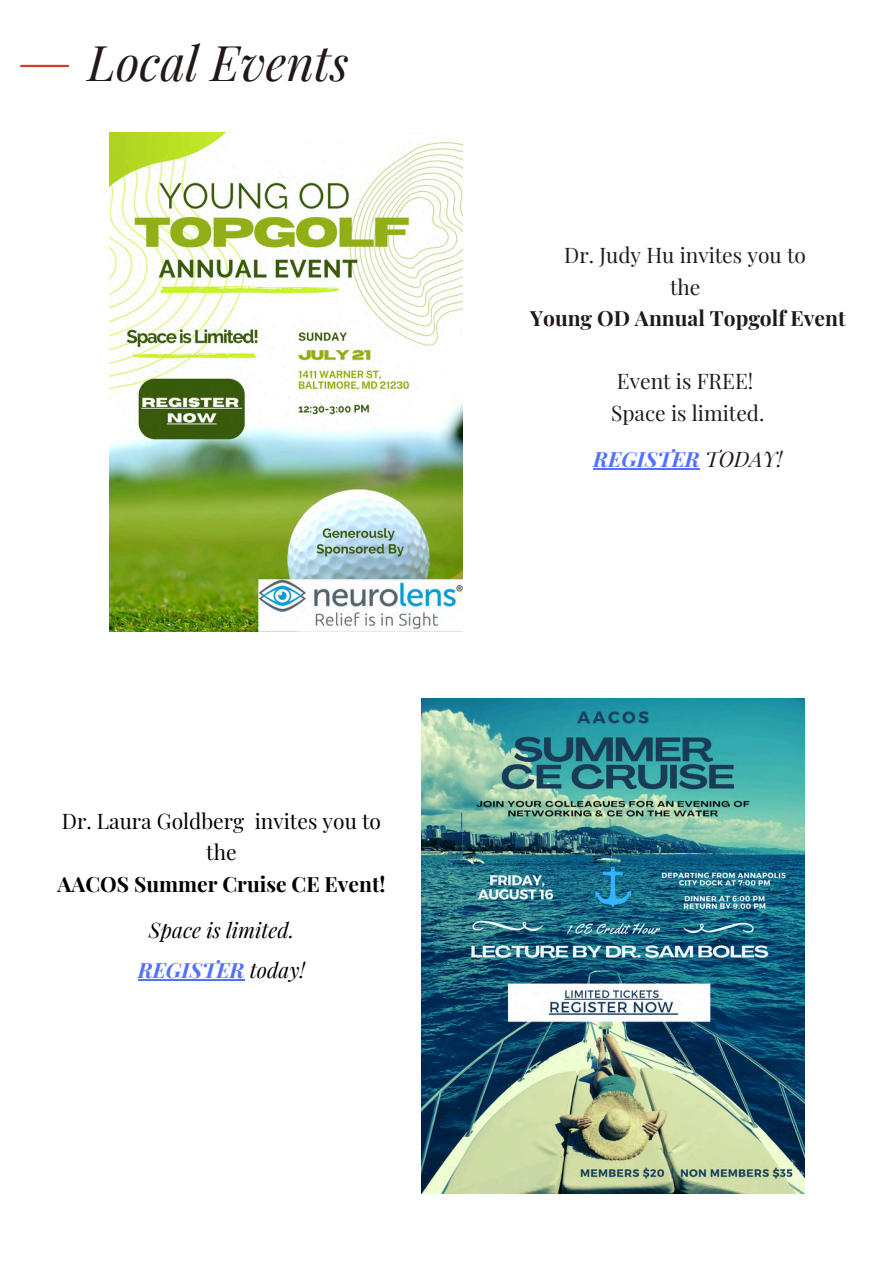
<style>
.page{position:relative;width:894px;height:1264px;background:#fff}
.page>*{position:absolute;margin:0;border:0;box-sizing:border-box;transform-origin:0 0}
.t1{font:italic 48px "Playfair Display";color:#201917}
.t2{font:21px "Playfair Display";color:#201917}
.t3{font:21px/31.5px "Playfair Display";color:#000;text-align:center}
.t4{font:italic 700 21px "Playfair Display";color:#5271ff}
.t5{font:700 21px "Playfair Display";color:#000}
.t6{font:700 21px "Playfair Display";color:#201917}
.t7{font:italic 21px "Playfair Display";color:#000}
.s1{font-weight:400;color:#000}
.s2{font-weight:400;color:#201917}
</style>
<div class="page">
<hr style="left:21px;top:65px;width:47px;height:2px;background:#cb4222">
<img style="left:109px;top:132px;width:353px;height:500px">
<img style="left:422px;top:698px;width:382px;height:495px">
<hr style="left:138px;top:979px;width:106px;height:1px;background:#5271ff">
<hr style="left:593px;top:468px;width:106px;height:1px;background:#5271ff">
<p class="t1" style="left:88px;top:29px;width:262px">Local Events</p>
<p class="t3" style="left:62px;top:804px;width:320px">Dr. Laura Goldberg invites you to the</p>
<p class="t5" style="left:57px;top:869px;width:329px">AACOS Summer Cruise CE Event!</p>
<p class="t7" style="left:149px;top:915px;width:147px">Space is limited.</p>
<p class="t4" style="left:138px;top:955px;width:169px">REGISTER <span class="s1">today!</span></p>
<h2 class="t2" style="left:564px;top:241px;width:243px">Dr. Judy Hu invites you to</h2>
<p class="t2" style="left:670px;top:272px;width:32px">the</p>
<p class="t6" style="left:530px;top:304px;width:317px">Young OD Annual Topgolf Event</p>
<p class="t2" style="left:616px;top:367px;width:138px">Event is FREE!</p>
<p class="t2" style="left:611px;top:398px;width:155px">Space is limited.</p>
<p class="t4" style="left:593px;top:444px;width:190px">REGISTER <span class="s2">TODAY!</span></p>
</div>
